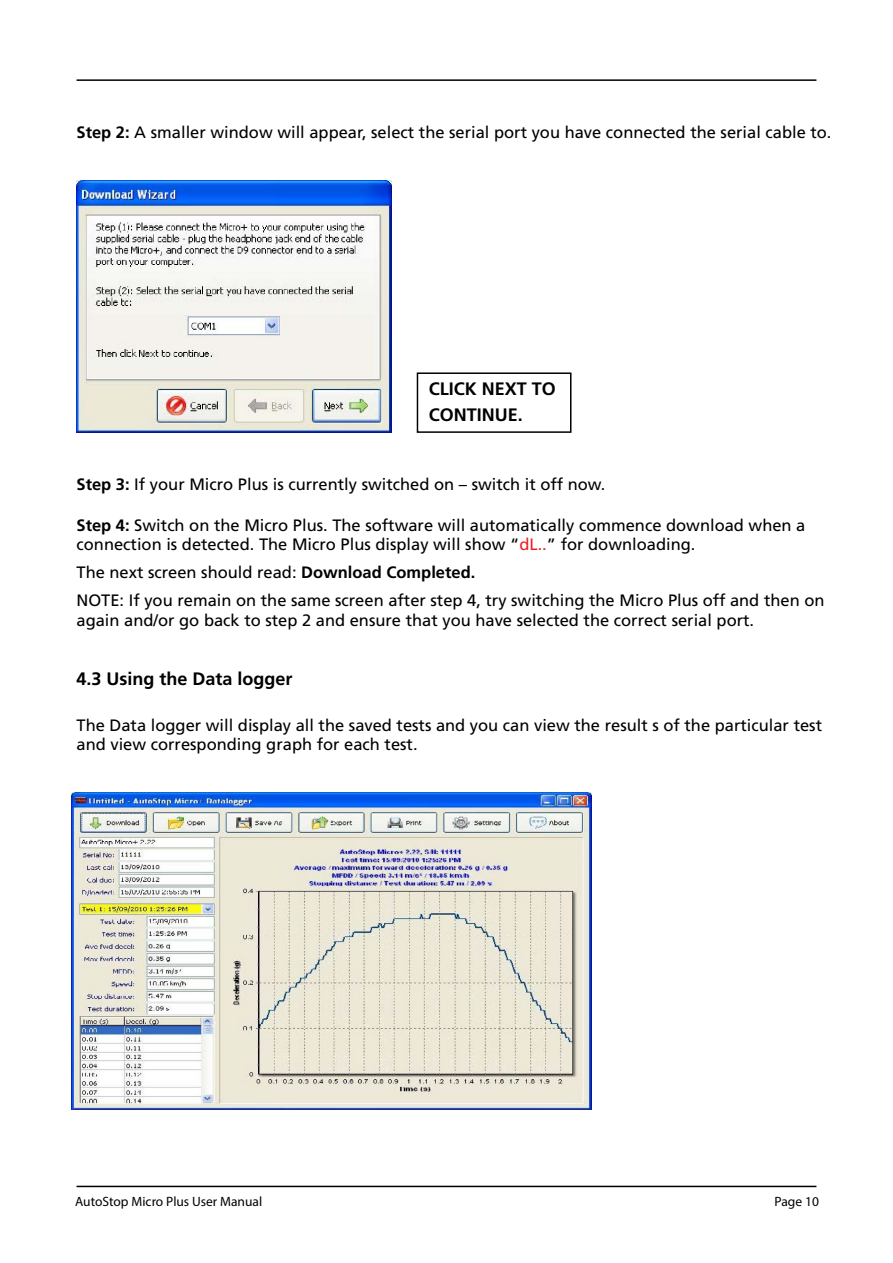
<style>
.page{position:relative;width:893px;height:1263px;background:#fff}
.page>*{position:absolute;margin:0;border:0;box-sizing:border-box;transform-origin:0 0}
.t1{font:700 18px/26.5px "Frutiger LT Std";color:#000}
.t2{font:16.5px/19.5px "Frutiger LT Std";color:#000}
.t3{font:13.5px "Myriad Pro";color:#000}
.s1{font-weight:700}
.s2{color:#ed1d24}
</style>
<div class="page">
<hr style="left:77px;top:1186px;width:739px;height:1px;background:#000">
<hr style="left:77px;top:79px;width:739px;height:2px;background:#000">
<div style="left:417px;top:372px;width:154px;height:61px;border:2px solid #000"></div>
<img style="left:77px;top:180px;width:314px;height:253px">
<img style="left:71px;top:792px;width:521px;height:318px">
<p class="t2" style="left:77px;top:123px;width:756px"><span class="s1">Step 2:</span> A smaller window will appear, select the serial port you have connected the serial cable to.</p>
<p class="t1" style="left:429px;top:375px;width:129px">CLICK NEXT TO<br>CONTINUE.</p>
<p class="t2" style="left:77px;top:475px;width:530px"><span class="s1">Step 3:</span> If your Micro Plus is currently switched on – switch it off now.</p>
<p class="t2" style="left:77px;top:515px;width:730px"><span class="s1">Step 4:</span> Switch on the Micro Plus. The software will automatically commence download when a connection is detected. The Micro Plus display will show “<span class="s2">dL..</span>” for downloading.</p>
<p class="t2" style="left:77px;top:559px;width:749px;line-height:28px">The next screen should read: <span class="s1">Download Completed.<br></span>NOTE: If you remain on the same screen after step 4, try switching the Micro Plus off and then on</p>
<p class="t2" style="left:77px;top:610px;width:679px">again and/or go back to step 2 and ensure that you have selected the correct serial port.</p>
<p class="t1" style="left:77px;top:665px;width:218px">4.3 Using the Data logger</p>
<p class="t2" style="left:77px;top:715px;width:747px">The Data logger will display all the saved tests and you can view the result s of the particular test and view corresponding graph for each test.</p>
<p class="t3" style="left:75px;top:1193px;width:189px">AutoStop Micro Plus User Manual</p>
<p class="t3" style="left:775px;top:1193px;width:46px">Page 10</p>
</div>
